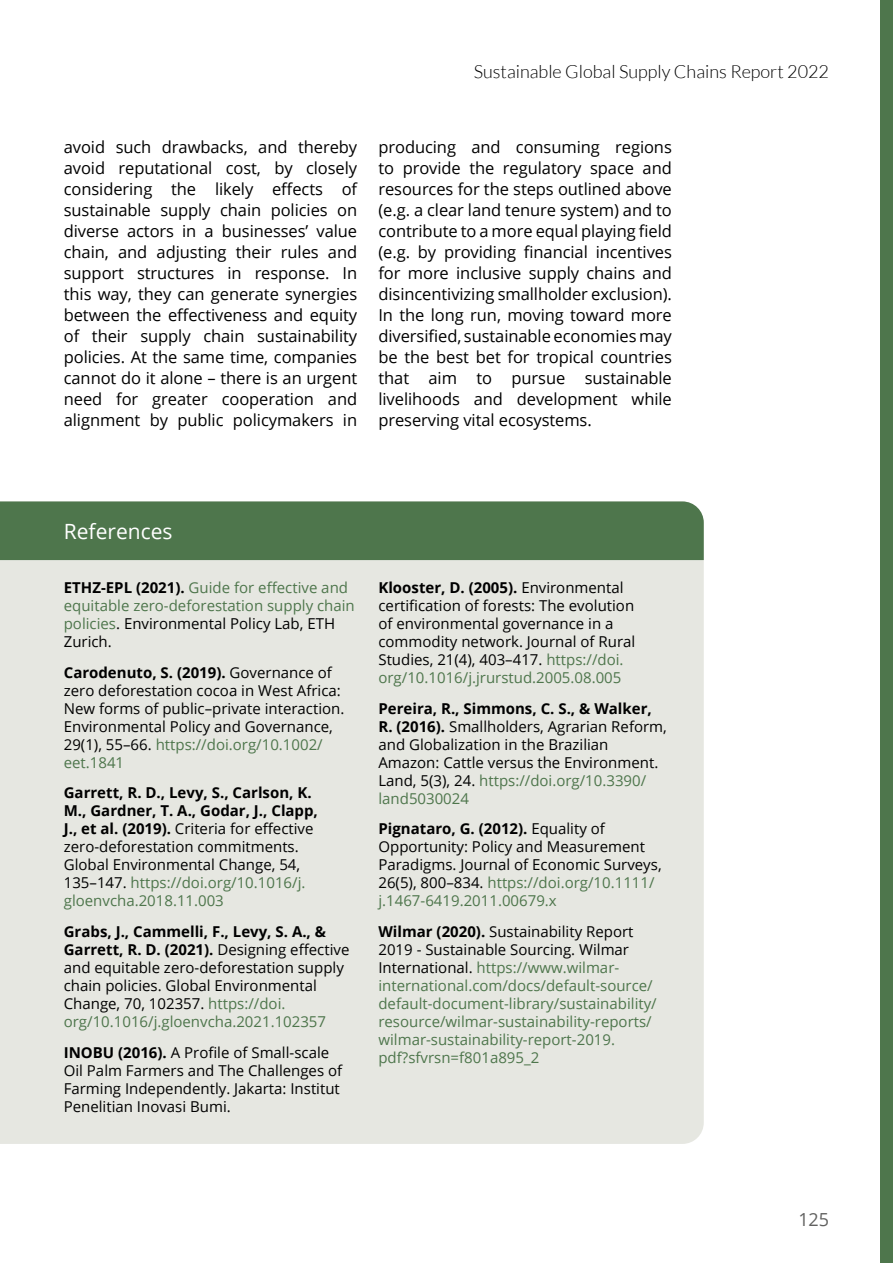
<style>
.page{position:relative;width:893px;height:1263px;background:#fff}
.page>*{position:absolute;margin:0;border:0;box-sizing:border-box;transform-origin:0 0}
.Statement_14pt{font:21px "Open Sans";color:#fff}
.t1{font:300 18px "Lato";color:#000}
.t2{font:18px "Open Sans";color:#616160}
.Copy_text_-_Regular{font:16.5px/21px "Open Sans";letter-spacing:-.005em;color:#000;text-align:justify}
.References{font:15px/18px "Open Sans";color:#000}
.References-2{font:15px/18px "Open Sans";color:#4e764c}
.s1{font-weight:700;color:#000}
.s2{color:#000}
.s3{font-weight:700}
.s4{color:#4e764c}
</style>
<div class="page">
<div style="left:0;top:560px;width:704px;height:584px;background:#e6e7e1"></div>
<div style="left:0;top:501px;width:704px;height:59px;background:#4e764c"></div>
<div style="left:880px;top:0;width:13px;height:1263px;background:#4e764c"></div>
<p class="t1" style="left:474px;top:62px;width:357px">Sustainable Global Supply Chains Report 2022</p>
<p class="Copy_text_-_Regular" style="left:64px;top:136px;width:295px">avoid such drawbacks, and thereby avoid reputational cost, by closely considering the likely effects of sustainable supply chain policies on diverse actors in a businesses’ value chain, and adjusting their rules and support structures in response. In this way, they can generate synergies between the effectiveness and equity of their supply chain sustainability policies. At the same time, companies cannot do it alone – there is an urgent need for greater cooperation and alignment by public policymakers in</p>
<p class="Copy_text_-_Regular" style="left:378px;top:136px;width:295px">producing and consuming regions to provide the regulatory space and resources for the steps outlined above (e.g. a clear land tenure system) and to contribute to a more equal playing field (e.g. by providing financial incentives for more inclusive supply chains and disincentivizing smallholder exclusion).<br>In the long run, moving toward more diversified, sustainable economies may be the best bet for tropical countries that aim to pursue sustainable livelihoods and development while preserving vital ecosystems.</p>
<p class="Statement_14pt" style="left:64px;top:517px;width:110px">References</p>
<p class="References-2" style="left:64px;top:578px;width:293px"><span class="s1">ETHZ-EPL (2021).</span> Guide for effective and equitable zero-deforestation supply chain policies<span class="s2">. Environmental Policy Lab, ETH Zurich.</span></p>
<p class="References" style="left:64px;top:663px;width:282px"><span class="s3">Carodenuto, S. (2019).</span> Governance of zero deforestation cocoa in West Africa:<br>New forms of public–private interaction.<br>Environmental Policy and Governance, 29(1), 55–66. <span class="s4">https://doi.org/10.1002/ eet.1841</span></p>
<p class="References" style="left:64px;top:783px;width:256px"><span class="s3">Garrett, R. D., Levy, S., Carlson, K.<br>M., Gardner, T. A., Godar, J., Clapp, J., et al. (2019).</span> Criteria for effective zero-deforestation commitments.<br>Global Environmental Change, 54, 135–147. <span class="s4">https://doi.org/10.1016/j. gloenvcha.2018.11.003</span></p>
<p class="References" style="left:64px;top:922px;width:287px"><span class="s3">Grabs, J., Cammelli, F., Levy, S. A., &amp; Garrett, R. D. (2021).</span> Designing effective and equitable zero-deforestation supply chain policies. Global Environmental Change, 70, 102357. <span class="s4">https://doi. org/10.1016/j.gloenvcha.2021.102357</span></p>
<p class="References" style="left:64px;top:1043px;width:280px"><span class="s3">INOBU (2016).</span> A Profile of Small-scale Oil Palm Farmers and The Challenges of Farming Independently. Jakarta: Institut Penelitian Inovasi Bumi.</p>
<p class="References" style="left:378px;top:578px;width:258px"><span class="s3">Klooster, D. (2005).</span> Environmental certification of forests: The evolution of environmental governance in a commodity network. Journal of Rural Studies, 21(4), 403–417. <span class="s4">https://doi. org/10.1016/j.jrurstud.2005.08.005</span></p>
<p class="References" style="left:378px;top:699px;width:290px"><span class="s3">Pereira, R., Simmons, C. S., &amp; Walker, R. (2016).</span> Smallholders, Agrarian Reform, and Globalization in the Brazilian Amazon: Cattle versus the Environment.<br>Land, 5(3), 24. <span class="s4">https://doi.org/10.3390/ land5030024</span></p>
<p class="References" style="left:378px;top:819px;width:285px"><span class="s3">Pignataro, G. (2012).</span> Equality of Opportunity: Policy and Measurement Paradigms. Journal of Economic Surveys, 26(5), 800–834. <span class="s4">https://doi.org/10.1111/ j.1467-6419.2011.00679.x</span></p>
<p class="References-2" style="left:378px;top:922px;width:280px"><span class="s1">Wilmar (2020).</span> <span class="s2">Sustainability Report 2019 - Sustainable Sourcing. Wilmar International.</span> https://www.wilmar&shy;international.com/docs/default-source/ default-document-library/sustainability/ resource/wilmar-sustainability-reports/ wilmar-sustainability-report-2019. pdf?sfvrsn=f801a895_2</p>
<p class="t2" style="left:798px;top:1207px;width:32px">125</p>
</div>
